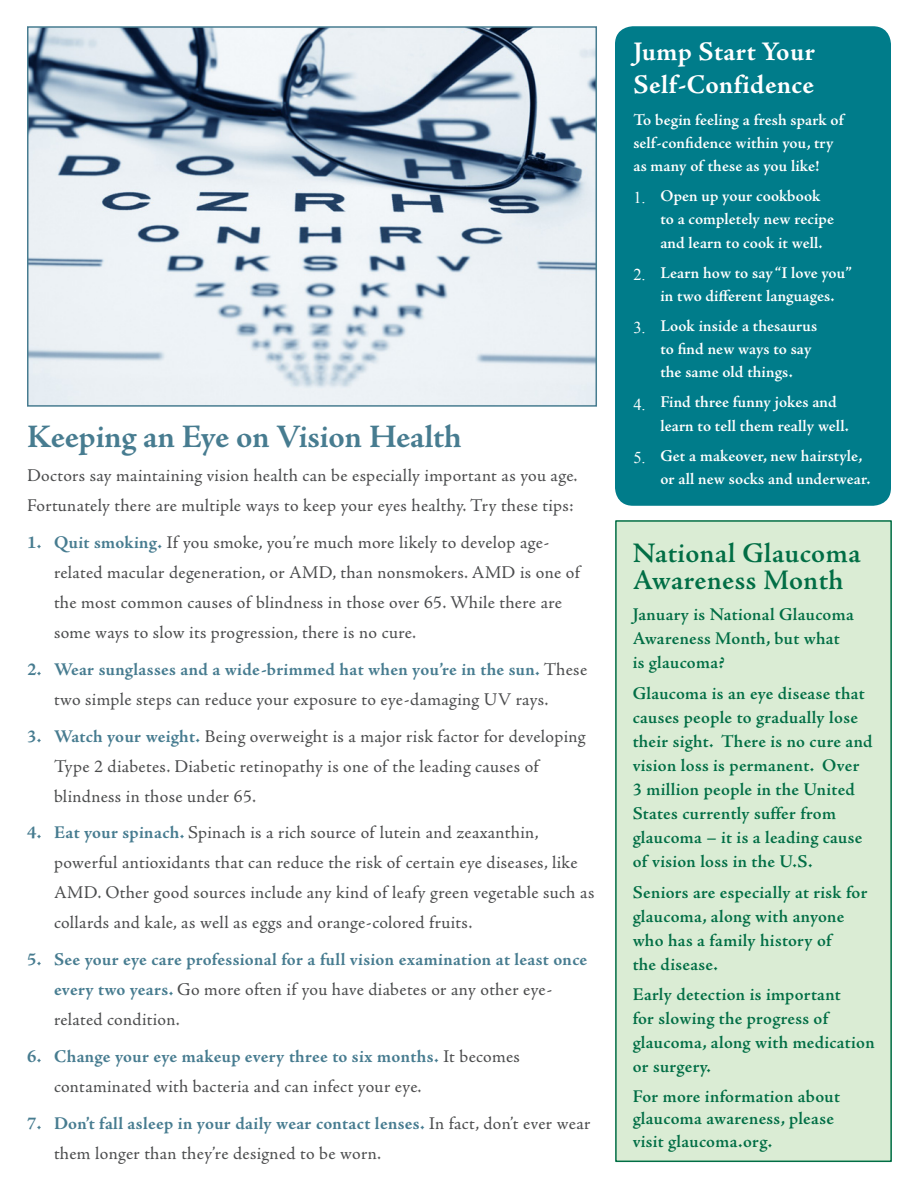
<style>
.page{position:relative;width:918px;height:1188px;background:#fff}
.page>*{position:absolute;margin:0;border:0;box-sizing:border-box;transform-origin:0 0}
.t1{font:700 33px "Adobe Jenson Pro";letter-spacing:-.015em;color:#477c90}
.t2{font:600 28.5px/27px "Adobe Jenson Pro";letter-spacing:.015em;color:#016e45}
.t3{font:700 27px/33px "Adobe Jenson Pro";letter-spacing:.015em;color:#fff}
.t4{font:18px/30px "Adobe Jenson Pro";letter-spacing:.015em;color:#4b4c4d}
.t5{font:600 18px/24px "Adobe Jenson Pro";letter-spacing:.015em;color:#016e45}
.t6{font:700 18px/30px "Adobe Jenson Pro";letter-spacing:.015em;color:#477c90}
.t7{font:600 16.5px/23.2px "Adobe Jenson Pro";letter-spacing:.005em;color:#fff}
.s1{font-weight:700;color:#477c90}
.s2{font-weight:400;color:#4b4c4d}
.s3{font-family:"Times New Roman";font-weight:400}
</style>
<div class="page">
<div style="left:615px;top:520px;width:277px;height:642px;background:#daecd4;border:2px solid #016e45"></div>
<img style="left:30px;top:29px;width:564px;height:375px">
<div style="left:27px;top:26px;width:570px;height:381px;border:2px solid #477c90"></div>
<div style="left:615px;top:26px;width:276px;height:480px;background:#007c8a;border-radius:18px"></div>
<p class="t1" style="left:27px;top:418px;width:436px">Keeping an Eye on Vision Health</p>
<p class="t4" style="left:27px;top:461px;width:552px">Doctors say maintaining vision health can be especially important as you age.<br>Fortunately there are multiple ways to keep your eyes healthy. Try these tips:</p>
<p class="t4" style="left:54px;top:528px;width:527px;text-indent:-27px"><span class="s1">1. Quit smoking.</span> If you smoke, you’re much more likely to develop age&shy;related macular degeneration, or AMD, than nonsmokers. AMD is one of the most common causes of blindness in those over 65. While there are some ways to slow its progression, there is no cure.</p>
<p class="t4" style="left:54px;top:654px;width:535px;text-indent:-27px"><span class="s1">2. Wear sunglasses and a wide-brimmed hat when you’re in the sun.</span> These two simple steps can reduce your exposure to eye-damaging UV rays.</p>
<p class="t4" style="left:54px;top:721px;width:533px;text-indent:-27px"><span class="s1">3. Watch your weight.</span> Being overweight is a major risk factor for developing<br>Type 2 diabetes. Diabetic retinopathy is one of the leading causes of blindness in those under 65.</p>
<p class="t4" style="left:54px;top:818px;width:542px;text-indent:-27px"><span class="s1">4. Eat your spinach.</span> Spinach is a rich source of lutein and zeaxanthin, powerful antioxidants that can reduce the risk of certain eye diseases, like AMD. Other good sources include any kind of leafy green vegetable such as collards and kale, as well as eggs and orange-colored fruits.</p>
<p class="t6" style="left:54px;top:945px;width:535px;text-indent:-27px">5. See your eye care professional for a full vision examination at least once every two years. <span class="s2">Go more often if you have diabetes or any other eye&shy;related condition.</span></p>
<p class="t4" style="left:54px;top:1041px;width:467px;text-indent:-27px"><span class="s1">6. Change your eye makeup every three to six months.</span> It becomes contaminated with bacteria and can infect your eye.</p>
<p class="t4" style="left:54px;top:1108px;width:538px;text-indent:-27px"><span class="s1">7. Don’t fall asleep in your daily wear contact lenses.</span> In fact, don’t ever wear them longer than they’re designed to be worn.</p>
<p class="t3" style="left:633px;top:35px;width:183px">Jump Start Your<br>Self-Confidence</p>
<p class="t7" style="left:633px;top:108px;width:212px">To begin feeling a fresh spark of self-confidence within you, try as many of these as you like!</p>
<p class="t7" style="left:660px;top:185px;width:175px;text-indent:-27px"><span class="s3">1.</span> Open up your cookbook to a completely new recipe and learn to cook it well.</p>
<p class="t7" style="left:633px;top:261px;width:220px;text-align:center"><span class="s3">2.</span> Learn how to say “I love you” in two different languages.</p>
<p class="t7" style="left:660px;top:314px;width:158px;text-indent:-27px"><span class="s3">3.</span> Look inside a thesaurus to find new ways to say the same old things.</p>
<p class="t7" style="left:660px;top:391px;width:190px;text-indent:-27px"><span class="s3">4.</span> Find three funny jokes and learn to tell them really well.</p>
<p class="t7" style="left:660px;top:444px;width:212px;text-indent:-27px"><span class="s3">5.</span> Get a makeover, new hairstyle, or all new socks and underwear.</p>
<p class="t2" style="left:633px;top:541px;width:230px">National Glaucoma<br>Awareness Month</p>
<p class="t5" style="left:633px;top:603px;width:223px">January is National Glaucoma<br>Awareness Month, but what is glaucoma?</p>
<p class="t5" style="left:633px;top:682px;width:241px">Glaucoma is an eye disease that causes people to gradually lose their sight. There is no cure and vision loss is permanent. Over<br>3 million people in the United<br>States currently suffer from glaucoma – it is a leading cause of vision loss in the U.S.</p>
<p class="t5" style="left:633px;top:880px;width:236px">Seniors are especially at risk for glaucoma, along with anyone who has a family history of<br>the disease.</p>
<p class="t5" style="left:633px;top:983px;width:243px">Early detection is important<br>for slowing the progress of glaucoma, along with medication or surgery.</p>
<p class="t5" style="left:633px;top:1085px;width:209px;line-height:22.5px">For more information about glaucoma awareness, please visit glaucoma.org.</p>
</div>
